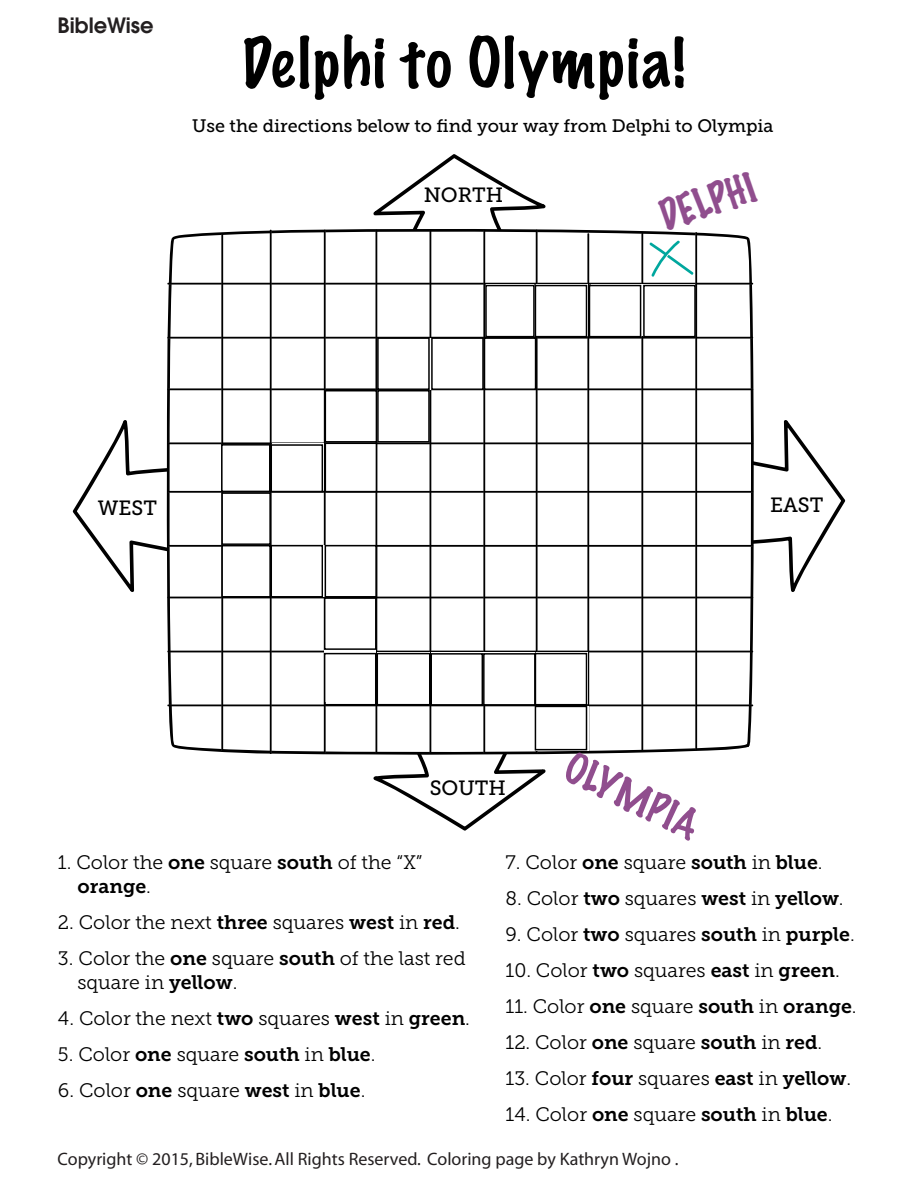
<style>
.page{position:relative;width:918px;height:1188px;background:#fff}
.page>*{position:absolute;margin:0;border:0;box-sizing:border-box;transform-origin:0 0}
.t1{font:100 62.4px "Marker Felt";letter-spacing:.035em;color:#000}
.t2{font:100 38.1px "Marker Felt";color:#904e8e}
.t3{font:600 21px "Avant Garde";color:#231f20}
.t4{font:20.55px "Museo Slab 500";color:#000}
.t5{font:19.5px/24px "Museo Slab 300";color:#000}
.t6{font:19.5px "Museo Slab 700";color:#000}
.t7{font:18px "Myriad";color:#231f20}
.t8{font:18px "Museo Slab 500";color:#000}
.s1{font-family:"Museo Slab 700"}
.s2{font-family:"Museo Slab 300"}
</style>
<div class="page">
<svg style="left:73px;top:154px;width:772px;height:677px"></svg>
<div style="left:644px;top:284px;width:51px;height:51px;background:#fff"></div>
<div style="left:643px;top:285px;width:53px;height:52px;border:1px solid #000"></div>
<div style="left:325px;top:600px;width:51px;height:51px;background:#fff"></div>
<div style="left:324px;top:597px;width:53px;height:53px;border:1px solid #000"></div>
<div style="left:325px;top:651px;width:51px;height:51px;background:#fff"></div>
<div style="left:324px;top:653px;width:52px;height:52px;border:1px solid #000"></div>
<div style="left:591px;top:284px;width:51px;height:51px;background:#fff"></div>
<div style="left:589px;top:285px;width:52px;height:52px;border:1px solid #000"></div>
<div style="left:537px;top:284px;width:51px;height:51px;background:#fff"></div>
<div style="left:535px;top:285px;width:52px;height:52px;border:2px solid #000"></div>
<div style="left:486px;top:284px;width:48px;height:51px;background:#fff"></div>
<div style="left:485px;top:285px;width:50px;height:52px;border:2px solid #000"></div>
<div style="left:484px;top:338px;width:52px;height:51px;background:#fff"></div>
<div style="left:484px;top:337px;width:52px;height:53px;border:2px solid #000"></div>
<div style="left:273px;top:444px;width:51px;height:46px;background:#fff"></div>
<div style="left:271px;top:444px;width:52px;height:48px;border:2px solid #000"></div>
<div style="left:431px;top:652px;width:51px;height:51px;background:#fff"></div>
<div style="left:430px;top:653px;width:53px;height:53px;border:2px solid #000"></div>
<div style="left:484px;top:652px;width:51px;height:51px;background:#fff"></div>
<div style="left:483px;top:653px;width:53px;height:53px;border:2px solid #000"></div>
<div style="left:537px;top:652px;width:51px;height:51px;background:#fff"></div>
<div style="left:535px;top:653px;width:52px;height:52px;border:2px solid #000"></div>
<div style="left:536px;top:706px;width:53px;height:44px;background:#fff"></div>
<div style="left:535px;top:706px;width:52px;height:44px;border:2px solid #000"></div>
<div style="left:222px;top:445px;width:48px;height:46px;background:#fff"></div>
<div style="left:221px;top:444px;width:50px;height:48px;border:2px solid #000"></div>
<div style="left:377px;top:652px;width:53px;height:51px;background:#fff"></div>
<div style="left:377px;top:653px;width:53px;height:52px;border:2px solid #000"></div>
<div style="left:222px;top:493px;width:48px;height:51px;background:#fff"></div>
<div style="left:221px;top:492px;width:50px;height:53px;border:2px solid #000"></div>
<div style="left:222px;top:546px;width:48px;height:51px;background:#fff"></div>
<div style="left:221px;top:545px;width:50px;height:53px;border:2px solid #000"></div>
<div style="left:432px;top:338px;width:51px;height:51px;background:#fff"></div>
<div style="left:431px;top:337px;width:53px;height:53px;border:2px solid #000"></div>
<div style="left:379px;top:338px;width:51px;height:51px;background:#fff"></div>
<div style="left:377px;top:337px;width:53px;height:53px;border:2px solid #000"></div>
<div style="left:273px;top:546px;width:51px;height:51px;background:#fff"></div>
<div style="left:271px;top:545px;width:52px;height:53px;border:2px solid #000"></div>
<div style="left:324px;top:546px;width:51px;height:51px;background:#fff"></div>
<div style="left:325px;top:545px;width:52px;height:53px;border:2px solid #000"></div>
<div style="left:378px;top:391px;width:51px;height:51px;background:#fff"></div>
<div style="left:377px;top:390px;width:53px;height:53px;border:2px solid #000"></div>
<div style="left:325px;top:391px;width:51px;height:51px;background:#fff"></div>
<div style="left:325px;top:390px;width:52px;height:53px;border:2px solid #000"></div>
<div style="left:325px;top:443px;width:51px;height:49px;background:#fff"></div>
<div style="left:325px;top:443px;width:52px;height:49px;border:2px solid #000"></div>
<p class="t3" style="left:58px;top:12px;width:98px">BibleWise</p>
<h1 class="t1" style="left:242px;top:32px;width:445px">Delphi to Olympia!</h1>
<p class="t8" style="left:192px;top:115px;width:583px">Use the directions below to find your way from Delphi to Olympia</p>
<p class="t4" style="left:424px;top:183px;width:81px">NORTH</p>
<h2 class="t2" style="left:655px;top:199px;width:100px;rotate:-18deg">DELPHI</h2>
<p class="t4" style="left:98px;top:496px;width:61px">WEST</p>
<p class="t4" style="left:770px;top:493px;width:55px">EAST</p>
<p class="t4" style="left:430px;top:777px;width:78px">SOUTH</p>
<h2 class="t2" style="left:575px;top:748px;width:145px;rotate:26deg">OLYMPIA</h2>
<p class="t5" style="left:58px;top:850px;width:366px">1. Color the <span class="s1">one</span> square <span class="s1">south</span> of the “X”</p>
<p class="t6" style="left:77px;top:875px;width:75px">orange<span class="s2">.</span></p>
<p class="t5" style="left:58px;top:910px;width:403px">2. Color the next <span class="s1">three</span> squares <span class="s1">west</span> in <span class="s1">red</span>.</p>
<p class="t5" style="left:77px;top:946px;width:390px;text-indent:-20px">3. Color the <span class="s1">one</span> square <span class="s1">south</span> of the last red square in <span class="s1">yellow</span>.</p>
<p class="t5" style="left:58px;top:1006px;width:414px">4. Color the next <span class="s1">two</span> squares <span class="s1">west</span> in <span class="s1">green</span>.</p>
<p class="t5" style="left:58px;top:1042px;width:319px">5. Color <span class="s1">one</span> square <span class="s1">south</span> in <span class="s1">blue</span>.</p>
<p class="t5" style="left:58px;top:1078px;width:309px">6. Color <span class="s1">one</span> square <span class="s1">west</span> in <span class="s1">blue</span>.</p>
<p class="t5" style="left:506px;top:850px;width:319px">7. Color <span class="s1">one</span> square <span class="s1">south</span> in <span class="s1">blue</span>.</p>
<p class="t5" style="left:506px;top:886px;width:340px">8. Color <span class="s1">two</span> squares <span class="s1">west</span> in <span class="s1">yellow</span>.</p>
<p class="t5" style="left:506px;top:922px;width:351px">9. Color <span class="s1">two</span> squares <span class="s1">south</span> in <span class="s1">purple</span>.</p>
<p class="t5" style="left:506px;top:958px;width:336px">10. Color <span class="s1">two</span> squares <span class="s1">east</span> in <span class="s1">green</span>.</p>
<p class="t5" style="left:506px;top:994px;width:353px">11. Color <span class="s1">one</span> square <span class="s1">south</span> in <span class="s1">orange</span>.</p>
<p class="t5" style="left:506px;top:1030px;width:318px">12. Color <span class="s1">one</span> square <span class="s1">south</span> in <span class="s1">red</span>.</p>
<p class="t5" style="left:506px;top:1066px;width:347px">13. Color <span class="s1">four</span> squares <span class="s1">east</span> in <span class="s1">yellow</span>.</p>
<p class="t5" style="left:506px;top:1102px;width:329px">14. Color <span class="s1">one</span> square <span class="s1">south</span> in <span class="s1">blue</span>.</p>
<p class="t7" style="left:58px;top:1150px;width:622px">Copyright © 2015, BibleWise. All Rights Reserved. Coloring page by Kathryn Wojno .</p>
</div>
